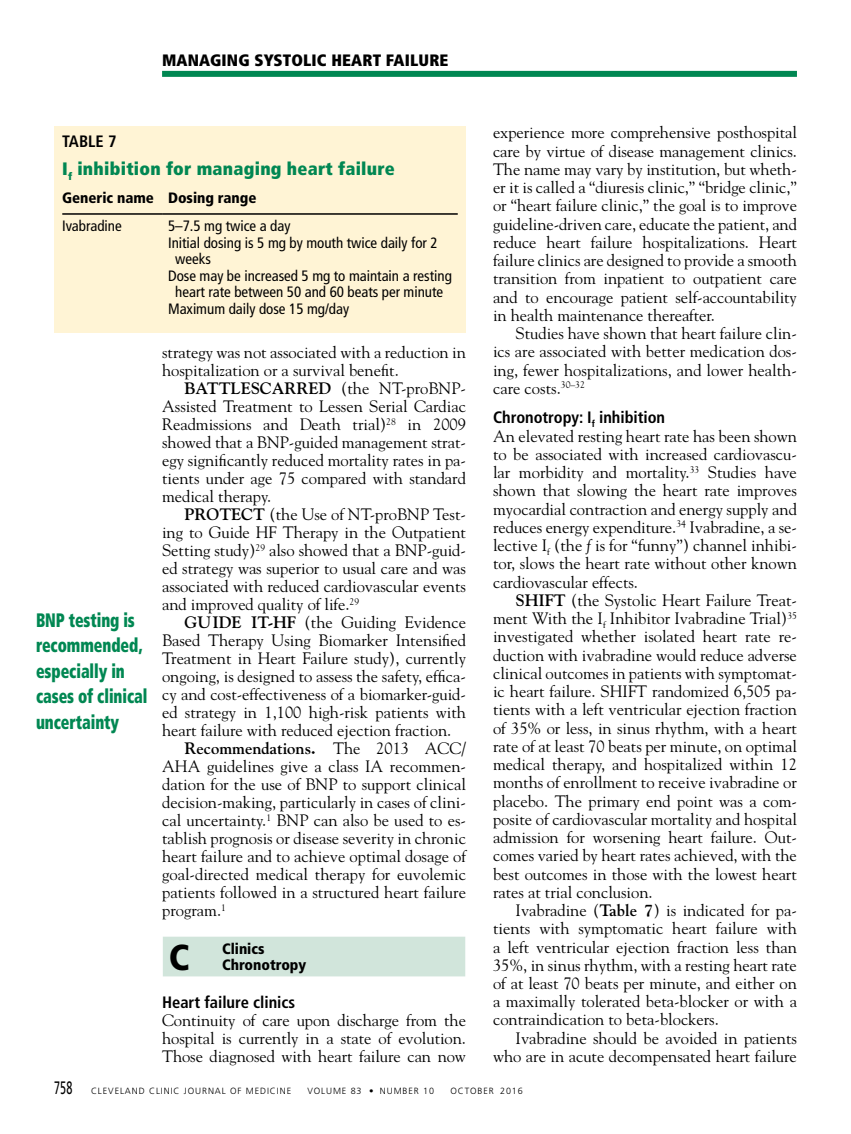
<style>
.page{position:relative;width:851px;height:1134px;background:#fff}
.page>*{position:absolute;margin:0;border:0;box-sizing:border-box;transform-origin:0 0}
.t1{font:900 condensed 36px "Frutiger LT Std";color:#000}
.t2{font:900 condensed 19.5px/25.5px "Frutiger LT Std";letter-spacing:-.005em;color:#008752;scale:.8 1}
.t3{font:900 condensed 18px "Frutiger LT Std";letter-spacing:.015em;color:#008752}
.t4{font:16.5px/18.3px "Goudy Std";color:#000;text-align:justify}
.t5{font:700 condensed 16.5px "Frutiger LT Std";color:#000}
.t6{font:900 condensed 16.5px "Frutiger LT Std";letter-spacing:.01em;color:#000}
.t7{font:700 16.5px "Goudy Std";color:#000}
.t8{font:condensed 15px "Frutiger LT Std";color:#000}
.t9{font:900 condensed 15px/16.5px "Frutiger LT Std";color:#000}
.t10{font:300 9px "Frutiger LT Std";letter-spacing:.1em;color:#000}
.s1{font-weight:700}
.s2{font-weight:400}
.s3{font-style:italic}
.s4{font-weight:400;font-size:18px}
</style>
<div class="page">
<div style="left:162px;top:71px;width:634px;height:6px;background:#008752"></div>
<div style="left:163px;top:937px;width:302px;height:39px;background:#d1e5db"></div>
<div style="left:54px;top:126px;width:412px;height:207px;background:#fff4d5"></div>
<hr style="left:62px;top:213px;width:100px;height:2px;background:#000">
<hr style="left:162px;top:213px;width:296px;height:2px;background:#000">
<p class="t6" style="left:162px;top:51px;width:288px">MANAGING SYSTOLIC HEART FAILURE</p>
<p class="t5" style="left:62px;top:131px;width:56px">TABLE 7</p>
<p class="t3" style="left:62px;top:158px;width:334px">I<sub>f</sub> inhibition for managing heart failure</p>
<p class="t9" style="left:62px;top:190px;width:196px">Generic name Dosing range</p>
<p class="t8" style="left:62px;top:217px;width:61px">Ivabradine</p>
<p class="t8" style="left:168px;top:217px;width:124px">5–7.5 mg twice a day</p>
<p class="t8" style="left:168px;top:234px;width:271px">Initial dosing is 5 mg by mouth twice daily for 2</p>
<p class="t8" style="left:175px;top:250px;width:37px">weeks</p>
<p class="t8" style="left:168px;top:267px;width:285px">Dose may be increased 5 mg to maintain a resting</p>
<p class="t8" style="left:175px;top:283px;width:269px">heart rate between 50 and 60 beats per minute</p>
<p class="t8" style="left:168px;top:300px;width:182px">Maximum daily dose 15 mg/day</p>
<p class="t2" style="left:36px;top:607px;width:141px">BNP testing is recommended, especially in cases of clinical uncertainty</p>
<p class="t4" style="left:162px;top:344px;width:305px">strategy was not associated with a reduction in hospitalization or a survival benefit.</p>
<p class="t4" style="left:162px;top:380px;width:305px;text-indent:23px"><span class="s1">BATTLESCARRED</span> (the NT-proBNP-Assisted Treatment to Lessen Serial Cardiac Readmissions and Death trial)<sup>28</sup> in 2009 showed that a BNP-guided management strat&shy;egy significantly reduced mortality rates in pa&shy;tients under age 75 compared with standard medical therapy.</p>
<p class="t4" style="left:162px;top:506px;width:305px;text-indent:23px"><span class="s1">PROTECT</span> (the Use of NT-proBNP Test&shy;ing to Guide HF Therapy in the Outpatient Setting study)<sup>29</sup> also showed that a BNP-guid&shy;ed strategy was superior to usual care and was associated with reduced cardiovascular events and improved quality of life.<sup>29</sup></p>
<p class="t4" style="left:185px;top:613px;width:283px"><span class="s1">GUIDE IT-HF</span> (the Guiding Evidence</p>
<p class="t4" style="left:162px;top:631px;width:305px">Based Therapy Using Biomarker Intensified</p>
<p class="t4" style="left:162px;top:649px;width:305px">Treatment in Heart Failure study), currently</p>
<p class="t4" style="left:162px;top:667px;width:305px">ongoing, is designed to assess the safety, effica-</p>
<p class="t4" style="left:162px;top:685px;width:305px">cy and cost-effectiveness of a biomarker-guid-</p>
<p class="t4" style="left:162px;top:703px;width:305px">ed strategy in 1,100 high-risk patients with</p>
<p class="t4" style="left:162px;top:721px;width:291px">heart failure with reduced ejection fraction.</p>
<p class="t7" style="left:185px;top:739px;width:283px">Recommendations. <span class="s2">The 2013 ACC/</span></p>
<p class="t4" style="left:162px;top:757px;width:305px">AHA guidelines give a class IA recommen-</p>
<p class="t4" style="left:162px;top:775px;width:305px">dation for the use of BNP to support clinical</p>
<p class="t4" style="left:162px;top:793px;width:305px">decision-making, particularly in cases of clini-</p>
<p class="t4" style="left:162px;top:811px;width:305px">cal uncertainty.<sup>1</sup> BNP can also be used to es-</p>
<p class="t4" style="left:162px;top:829px;width:305px">tablish prognosis or disease severity in chronic</p>
<p class="t4" style="left:162px;top:847px;width:306px">heart failure and to achieve optimal dosage of</p>
<p class="t4" style="left:162px;top:865px;width:305px">goal-directed medical therapy for euvolemic</p>
<p class="t4" style="left:162px;top:883px;width:305px">patients followed in a structured heart failure</p>
<p class="t4" style="left:162px;top:901px;width:65px">program.<sup>1</sup></p>
<h1 class="t1" style="left:169px;top:936px;width:22px">C</h1>
<p class="t9" style="left:222px;top:940px;width:86px">Clinics<br>Chronotropy</p>
<p class="t5" style="left:162px;top:992px;width:135px">Heart failure clinics</p>
<p class="t4" style="left:162px;top:1011px;width:305px">Continuity of care upon discharge from the hospital is currently in a state of evolution.<br>Those diagnosed with heart failure can now</p>
<p class="t4" style="left:493px;top:123px;width:305px">experience more comprehensive posthospital care by virtue of disease management clinics.<br>The name may vary by institution, but wheth&shy;er it is called a “diuresis clinic,” “bridge clinic,” or “heart failure clinic,” the goal is to improve guideline-driven care, educate the patient, and reduce heart failure hospitalizations. Heart failure clinics are designed to provide a smooth transition from inpatient to outpatient care and to encourage patient self-accountability in health maintenance thereafter.</p>
<p class="t4" style="left:493px;top:324px;width:305px;text-indent:23px">Studies have shown that heart failure clin&shy;ics are associated with better medication dos&shy;ing, fewer hospitalizations, and lower health&shy;care costs.<sup>30–32</sup></p>
<p class="t5" style="left:493px;top:408px;width:174px">Chronotropy: I<sub>f</sub> inhibition</p>
<p class="t4" style="left:493px;top:426px;width:305px">An elevated resting heart rate has been shown to be associated with increased cardiovascu&shy;lar morbidity and mortality.<sup>33</sup> Studies have shown that slowing the heart rate improves myocardial contraction and energy supply and reduces energy expenditure.<sup>34</sup> Ivabradine, a se&shy;lective I<sub>f</sub> (the <span class="s3">f</span> is for “funny”) channel inhibi&shy;tor, slows the heart rate without other known cardiovascular effects.</p>
<p class="t4" style="left:493px;top:591px;width:305px;text-indent:23px"><span class="s1">SHIFT</span> (the Systolic Heart Failure Treat&shy;ment With the I<sub>f</sub> Inhibitor Ivabradine Trial)<sup>35 </sup>investigated whether isolated heart rate re&shy;duction with ivabradine would reduce adverse clinical outcomes in patients with symptomat&shy;ic heart failure. SHIFT randomized 6,505 pa&shy;tients with a left ventricular ejection fraction of 35% or less, in sinus rhythm, with a heart rate of at least 70 beats per minute, on optimal medical therapy, and hospitalized within 12 months of enrollment to receive ivabradine or placebo. The primary end point was a com&shy;posite of cardiovascular mortality and hospital admission for worsening heart failure. Out&shy;comes varied by heart rates achieved, with the best outcomes in those with the lowest heart rates at trial conclusion.</p>
<p class="t4" style="left:493px;top:901px;width:305px;text-indent:23px">Ivabradine (<span class="s1">Table 7</span>) is indicated for pa&shy;tients with symptomatic heart failure with a left ventricular ejection fraction less than 35%, in sinus rhythm, with a resting heart rate of at least 70 beats per minute, and either on a maximally tolerated beta-blocker or with a contraindication to beta-blockers.</p>
<p class="t4" style="left:493px;top:1029px;width:305px;text-align:right">Ivabradine should be avoided in patients who are in acute decompensated heart failure</p>
<p class="t10" style="left:54px;top:1085px;width:239px"><span class="s4">758</span> CLEVELAND CLINIC JOURNAL OF MEDICINE</p>
<p class="t10" style="left:307px;top:1085px;width:128px">VOLUME 83 • NUMBER 10</p>
<p class="t10" style="left:450px;top:1085px;width:74px">OCTOBER 2016</p>
</div>
